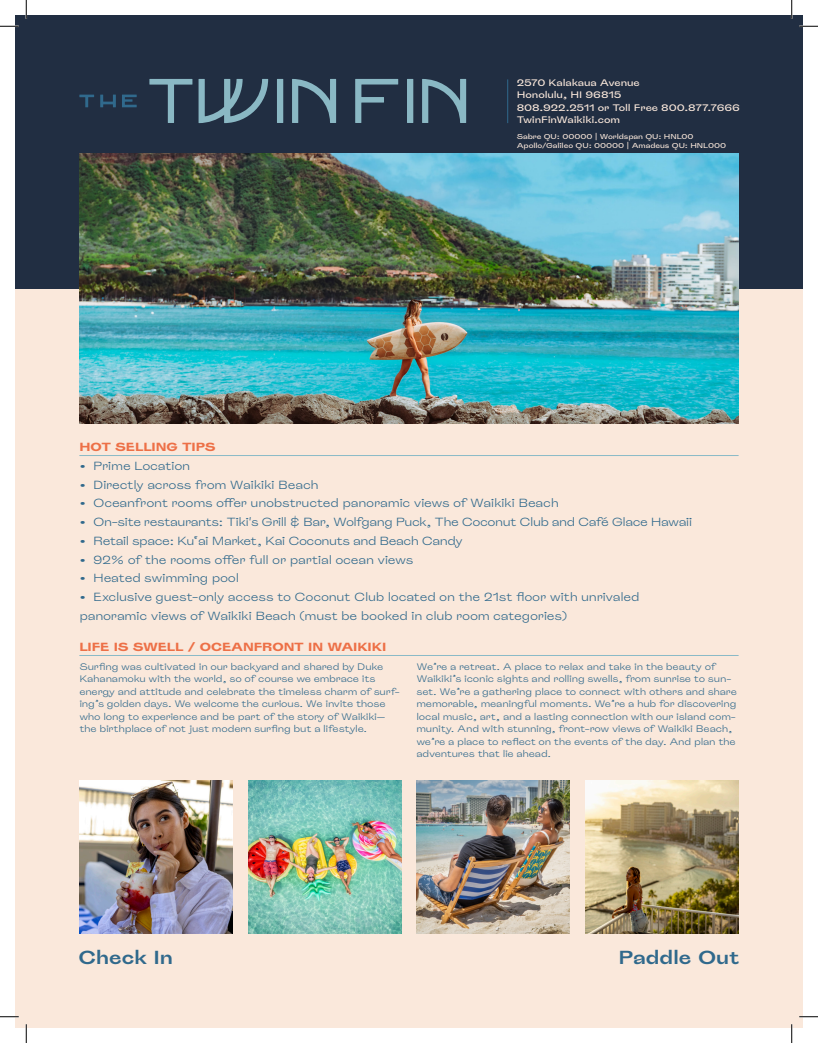
<style>
.page{position:relative;width:818px;height:1043px;background:#fff}
.page>*{position:absolute;margin:0;border:0;box-sizing:border-box;transform-origin:0 0}
.GC__Body_Copy__1{font:20px "Roquefort Semi Strong";letter-spacing:-.01em;color:#30698c}
.t1{font:12.5px/18.8px "Roquefort Semi Mild";letter-spacing:-.035em;color:#30698c}
.GC__Body_Copy__1-2{font:12.5px "Roquefort Strong";letter-spacing:-.01em;color:#ed7047}
.GC__Body_Copy__1-3{font:10px/12.5px "Roquefort Semi Mild";letter-spacing:-.025em;color:#30698c}
.t2{font:10px "Roquefort Standard";letter-spacing:-.015em;color:#fae8db}
.t3{font:7.5px "Roquefort Standard";letter-spacing:-.005em;color:#fae8db}
</style>
<div class="page">
<div style="left:15px;top:289px;width:787px;height:739px;background:#fae8db"></div>
<hr style="left:79px;top:455px;width:659px;height:1px;background:#8abac7">
<img style="left:79px;top:780px;width:153px;height:153px">
<img style="left:248px;top:780px;width:153px;height:153px">
<img style="left:417px;top:780px;width:153px;height:153px">
<img style="left:585px;top:780px;width:153px;height:153px">
<div style="left:15px;top:15px;width:787px;height:274px;background:#212e42"></div>
<svg style="left:79px;top:95px;width:15px;height:12px"></svg>
<svg style="left:100px;top:95px;width:16px;height:12px"></svg>
<svg style="left:122px;top:95px;width:15px;height:12px"></svg>
<svg style="left:355px;top:79px;width:43px;height:44px"></svg>
<div style="left:407px;top:79px;width:6px;height:44px;background:#8ab8c4"></div>
<svg style="left:422px;top:79px;width:44px;height:44px"></svg>
<svg style="left:149px;top:79px;width:43px;height:44px"></svg>
<div style="left:277px;top:79px;width:6px;height:44px;background:#8ab8c4"></div>
<svg style="left:292px;top:79px;width:44px;height:44px"></svg>
<svg style="left:198px;top:79px;width:70px;height:44px"></svg>
<img style="left:79px;top:153px;width:659px;height:270px">
<hr style="left:507px;top:79px;width:1px;height:44px;background:#30698c">
<hr style="left:79px;top:655px;width:659px;height:1px;background:#8abac7">
<svg style="left:0;top:25px;width:19px;height:2px"></svg>
<svg style="left:799px;top:25px;width:19px;height:2px"></svg>
<svg style="left:0;top:1016px;width:19px;height:1px"></svg>
<svg style="left:799px;top:1015px;width:19px;height:2px"></svg>
<svg style="left:25px;top:0;width:2px;height:19px"></svg>
<svg style="left:25px;top:1024px;width:2px;height:18px"></svg>
<svg style="left:790px;top:0;width:2px;height:19px"></svg>
<svg style="left:791px;top:1024px;width:1px;height:18px"></svg>
<p class="t2" style="left:516px;top:76px;width:125px">2570 Kalakaua Avenue</p>
<p class="t2" style="left:516px;top:89px;width:106px">Honolulu, HI 96815</p>
<p class="t2" style="left:516px;top:101px;width:225px">808.922.2511 or Toll Free 800.877.7666</p>
<p class="t2" style="left:516px;top:114px;width:105px">TwinFinWaikiki.com</p>
<p class="t3" style="left:516px;top:132px;width:178px">Sabre QU: 00000 | Worldspan QU: HNL00</p>
<p class="t3" style="left:516px;top:141px;width:211px">Apollo/Galileo QU: 00000 | Amadeus QU: HNL000</p>
<p class="GC__Body_Copy__1-2" style="left:79px;top:439px;width:138px">HOT SELLING TIPS</p>
<p class="t1" style="left:79px;top:456px;width:112px">• Prime Location</p>
<p class="t1" style="left:79px;top:475px;width:241px">• Directly across from Waikiki Beach</p>
<p class="t1" style="left:79px;top:493px;width:481px">• Oceanfront rooms offer unobstructed panoramic views of Waikiki Beach</p>
<p class="t1" style="left:79px;top:512px;width:614px">• On-site restaurants: Tiki's Grill &amp; Bar, Wolfgang Puck, The Coconut Club and Café Glace Hawaii</p>
<p class="t1" style="left:79px;top:531px;width:385px">• Retail space: Ku‘ai Market, Kai Coconuts and Beach Candy</p>
<p class="t1" style="left:79px;top:550px;width:335px">• 92% of the rooms offer full or partial ocean views</p>
<p class="t1" style="left:79px;top:568px;width:161px">• Heated swimming pool</p>
<p class="t1" style="left:79px;top:587px;width:561px">• Exclusive guest-only access to Coconut Club located on the 21st floor with unrivaled panoramic views of Waikiki Beach (must be booked in club room categories)</p>
<p class="GC__Body_Copy__1-2" style="left:79px;top:639px;width:308px">LIFE IS SWELL / OCEANFRONT IN WAIKIKI</p>
<p class="GC__Body_Copy__1-3" style="left:79px;top:660px;width:322px">Surfing was cultivated in our backyard and shared by Duke Kahanamoku with the world, so of course we embrace its energy and attitude and celebrate the timeless charm of surf&shy;ing’s golden days. We welcome the curious. We invite those who long to experience and be part of the story of Waikiki— the birthplace of not just modern surfing but a lifestyle.</p>
<p class="GC__Body_Copy__1-3" style="left:416px;top:660px;width:322px">We’re a retreat. A place to relax and take in the beauty of Waikiki’s iconic sights and rolling swells, from sunrise to sun&shy;set. We’re a gathering place to connect with others and share memorable, meaningful moments. We’re a hub for discovering local music, art, and a lasting connection with our island com&shy;munity. And with stunning, front-row views of Waikiki Beach, we’re a place to reflect on the events of the day. And plan the adventures that lie ahead.</p>
<p class="GC__Body_Copy__1" style="left:79px;top:944px;width:96px">Check In</p>
<p class="GC__Body_Copy__1" style="left:618px;top:944px;width:122px">Paddle Out</p>
</div>
